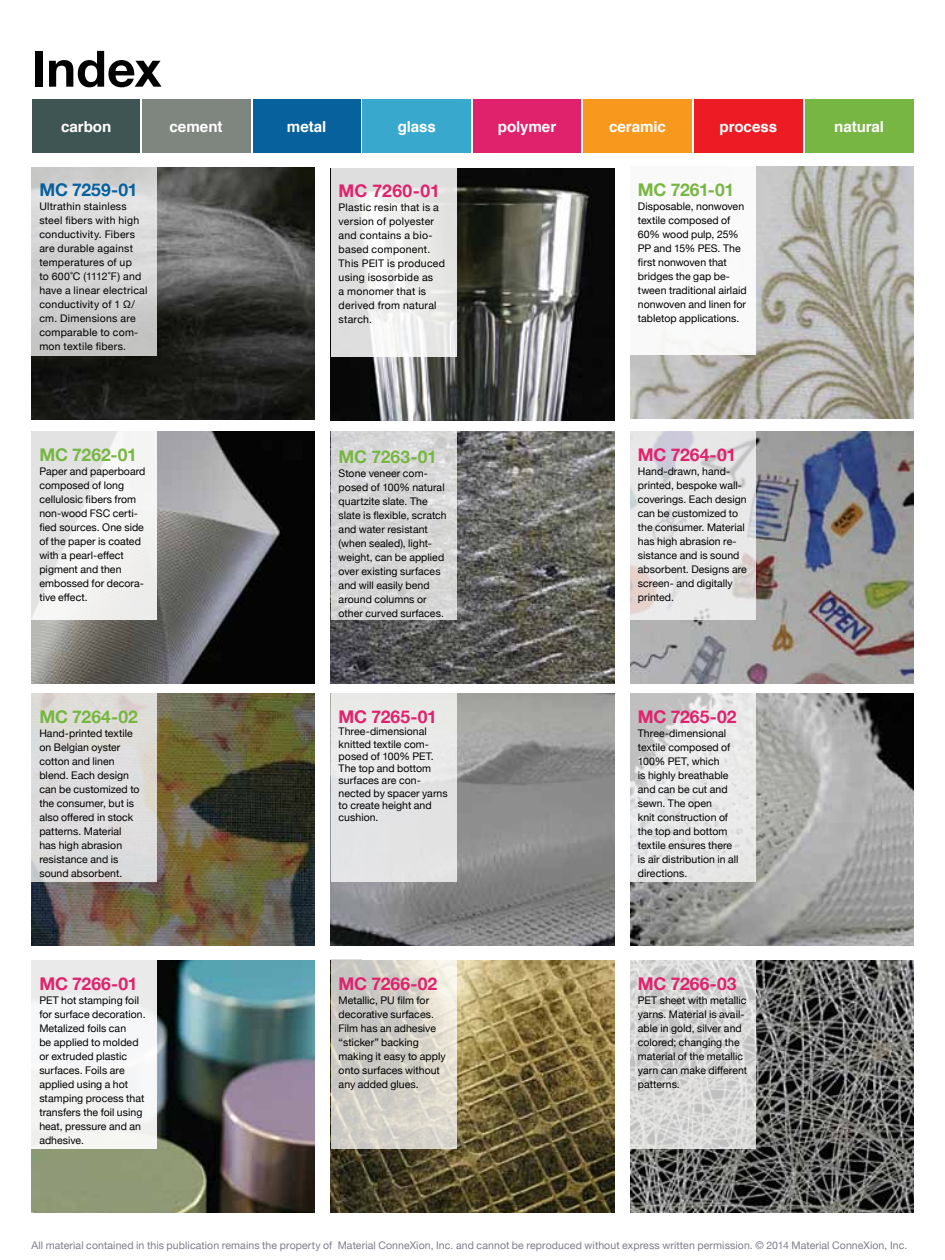
<style>
.page{position:relative;width:945px;height:1260px;background:#fff}
.page>*{position:absolute;margin:0;border:0;box-sizing:border-box;transform-origin:0 0}
.t1{font:700 50.23px "Helvetica Neue";color:#000}
.t2{font:700 17.5px "Helvetica Neue";color:#e0226d}
.t3{font:700 17.5px "Helvetica Neue";letter-spacing:-.01em;color:#78b643}
.t4{font:700 17.5px "Helvetica Neue";letter-spacing:-.01em;color:#07619d}
.t5{font:700 15.22px "Helvetica";letter-spacing:-.005em;color:#fff}
.t6{font:10.5px/14px "Helvetica Neue";letter-spacing:.005em;color:#000}
.t7{font:10.5px/14px "Helvetica Neue";letter-spacing:.025em;color:#000}
.t8{font:10.5px "Helvetica Neue";letter-spacing:.01em;color:#7f7d8a}
</style>
<div class="page">
<div style="left:32px;top:99px;width:108px;height:54px;background:#3e5554"></div>
<div style="left:473px;top:99px;width:108px;height:53px;background:#e0226d"></div>
<div style="left:583px;top:99px;width:109px;height:53px;background:#f8991d"></div>
<div style="left:142px;top:99px;width:108px;height:54px;background:#7f8680"></div>
<div style="left:253px;top:99px;width:108px;height:53px;background:#07619d"></div>
<div style="left:363px;top:99px;width:108px;height:53px;background:#38a9cd"></div>
<div style="left:694px;top:99px;width:109px;height:54px;background:#ed1c24"></div>
<div style="left:805px;top:99px;width:108px;height:54px;background:#78b643"></div>
<img style="left:630px;top:167px;width:284px;height:252px">
<img style="left:630px;top:432px;width:284px;height:252px">
<img style="left:630px;top:694px;width:284px;height:252px">
<img style="left:630px;top:961px;width:284px;height:252px">
<img style="left:32px;top:432px;width:283px;height:252px">
<img style="left:32px;top:694px;width:283px;height:252px">
<img style="left:32px;top:961px;width:283px;height:252px">
<img style="left:331px;top:432px;width:283px;height:252px">
<img style="left:331px;top:694px;width:283px;height:252px">
<img style="left:331px;top:961px;width:283px;height:252px">
<div style="left:630px;top:167px;width:126px;height:188px;background:#fff"></div>
<svg style="left:630px;top:432px;width:126px;height:188px;background:#e4e3e4"></svg>
<svg style="left:630px;top:694px;width:126px;height:188px;background:#e2e2e2"></svg>
<svg style="left:630px;top:961px;width:126px;height:188px;background:#d5d5d4"></svg>
<div style="left:32px;top:432px;width:126px;height:188px;background:linear-gradient(to right,#e6e6e6,#f5f5f5)"></div>
<svg style="left:32px;top:694px;width:126px;height:188px;background:#dcdad9"></svg>
<div style="left:32px;top:961px;width:126px;height:188px;background:#f4f4f3"></div>
<svg style="left:331px;top:432px;width:126px;height:188px;background:#d5d5d6"></svg>
<div style="left:331px;top:694px;width:126px;height:188px;background:#e4e4e6"></div>
<svg style="left:331px;top:961px;width:126px;height:188px;background:#d4d2c9"></svg>
<img style="left:331px;top:168px;width:283px;height:252px">
<svg style="left:331px;top:168px;width:126px;height:188px;fill:#e6e6e5"></svg>
<img style="left:32px;top:167px;width:283px;height:252px">
<svg style="left:32px;top:167px;width:126px;height:188px;background:#d1d1d1"></svg>
<h1 class="t1" style="left:32px;top:29px;width:132px">Index</h1>
<h3 class="t5" style="left:61px;top:114px;width:52px">carbon</h3>
<h3 class="t5" style="left:170px;top:114px;width:55px">cement</h3>
<h3 class="t5" style="left:287px;top:114px;width:41px">metal</h3>
<h3 class="t5" style="left:398px;top:114px;width:40px">glass</h3>
<h3 class="t5" style="left:498px;top:114px;width:60px">polymer</h3>
<h3 class="t5" style="left:609px;top:114px;width:58px">ceramic</h3>
<h3 class="t5" style="left:719px;top:114px;width:59px">process</h3>
<h3 class="t5" style="left:834px;top:114px;width:51px">natural</h3>
<h2 class="t4" style="left:39px;top:176px;width:100px">MC 7259-01</h2>
<p class="t7" style="left:39px;top:200px;width:110px">Ultrathin stainless steel fibers with high conductivity. Fibers are durable against temperatures of up<br>to 600˚C (1112˚F) and have a linear electrical conductivity of 1 Ω/ cm. Dimensions are comparable to com&shy;mon textile fibers.</p>
<h2 class="t3" style="left:39px;top:441px;width:99px">MC 7262-01</h2>
<p class="t6" style="left:39px;top:465px;width:108px">Paper and paperboard composed of long cellulosic fibers from non-wood FSC certi&shy;fied sources. One side of the paper is coated with a pearl-effect pigment and then embossed for decora&shy;tive effect.</p>
<h2 class="t3" style="left:39px;top:703px;width:100px">MC 7264-02</h2>
<p class="t6" style="left:39px;top:727px;width:102px">Hand-printed textile on Belgian oyster cotton and linen blend. Each design can be customized to the consumer, but is also offered in stock patterns. Material has high abrasion resistance and is sound absorbent.</p>
<h2 class="t2" style="left:39px;top:970px;width:100px">MC 7266-01</h2>
<p class="t6" style="left:39px;top:994px;width:108px">PET hot stamping foil for surface decoration.<br>Metalized foils can<br>be applied to molded or extruded plastic surfaces. Foils are applied using a hot stamping process that transfers the foil using heat, pressure and an adhesive.</p>
<h2 class="t2" style="left:339px;top:177px;width:103px">MC 7260-01</h2>
<p class="t7" style="left:339px;top:201px;width:108px">Plastic resin that is a version of polyester and contains a bio&shy;based component.<br>This PEIT is produced using isosorbide as<br>a monomer that is derived from natural starch.</p>
<h2 class="t3" style="left:339px;top:443px;width:100px">MC 7263-01</h2>
<p class="t6" style="left:339px;top:467px;width:110px">Stone veneer com&shy;posed of 100% natural quartzite slate. The slate is flexible, scratch and water resistant (when sealed), light&shy;weight, can be applied over existing surfaces and will easily bend around columns or other curved surfaces.</p>
<h2 class="t2" style="left:339px;top:703px;width:100px">MC 7265-01</h2>
<p class="t6" style="left:339px;top:726px;width:111px;line-height:12.2px">Three-dimensional knitted textile com&shy;posed of 100% PET.<br>The top and bottom surfaces are con&shy;nected by spacer yarns to create height and cushion.</p>
<h2 class="t2" style="left:339px;top:970px;width:100px">MC 7266-02</h2>
<p class="t6" style="left:339px;top:994px;width:109px">Metallic, PU film for decorative surfaces.<br>Film has an adhesive “sticker” backing making it easy to apply onto surfaces without any added glues.</p>
<h2 class="t3" style="left:638px;top:176px;width:98px">MC 7261-01</h2>
<p class="t6" style="left:638px;top:200px;width:110px">Disposable, nonwoven textile composed of<br>60% wood pulp, 25%<br>PP and 15% PES. The first nonwoven that bridges the gap be&shy;tween traditional airlaid nonwoven and linen for tabletop applications.</p>
<h2 class="t2" style="left:638px;top:441px;width:100px">MC 7264-01</h2>
<p class="t6" style="left:638px;top:465px;width:111px">Hand-drawn, hand&shy;printed, bespoke wall&shy;coverings. Each design can be customized to the consumer. Material has high abrasion re&shy;sistance and is sound absorbent. Designs are screen- and digitally printed.</p>
<h2 class="t2" style="left:638px;top:703px;width:100px">MC 7265-02</h2>
<p class="t6" style="left:638px;top:727px;width:102px">Three-dimensional textile composed of<br>100% PET, which<br>is highly breathable and can be cut and sewn. The open<br>knit construction of the top and bottom textile ensures there is air distribution in all directions.</p>
<h2 class="t2" style="left:638px;top:970px;width:100px">MC 7266-03</h2>
<p class="t6" style="left:638px;top:994px;width:111px">PET sheet with metallic yarns. Material is avail&shy;able in gold, silver and colored; changing the material of the metallic yarn can make different patterns.</p>
<p class="t8" style="left:32px;top:1238px;width:877px">All material contained in this publication remains the property of Material ConneXion, Inc. and cannot be reproduced without express written permission. © 2014 Material ConneXion, Inc.</p>
</div>
